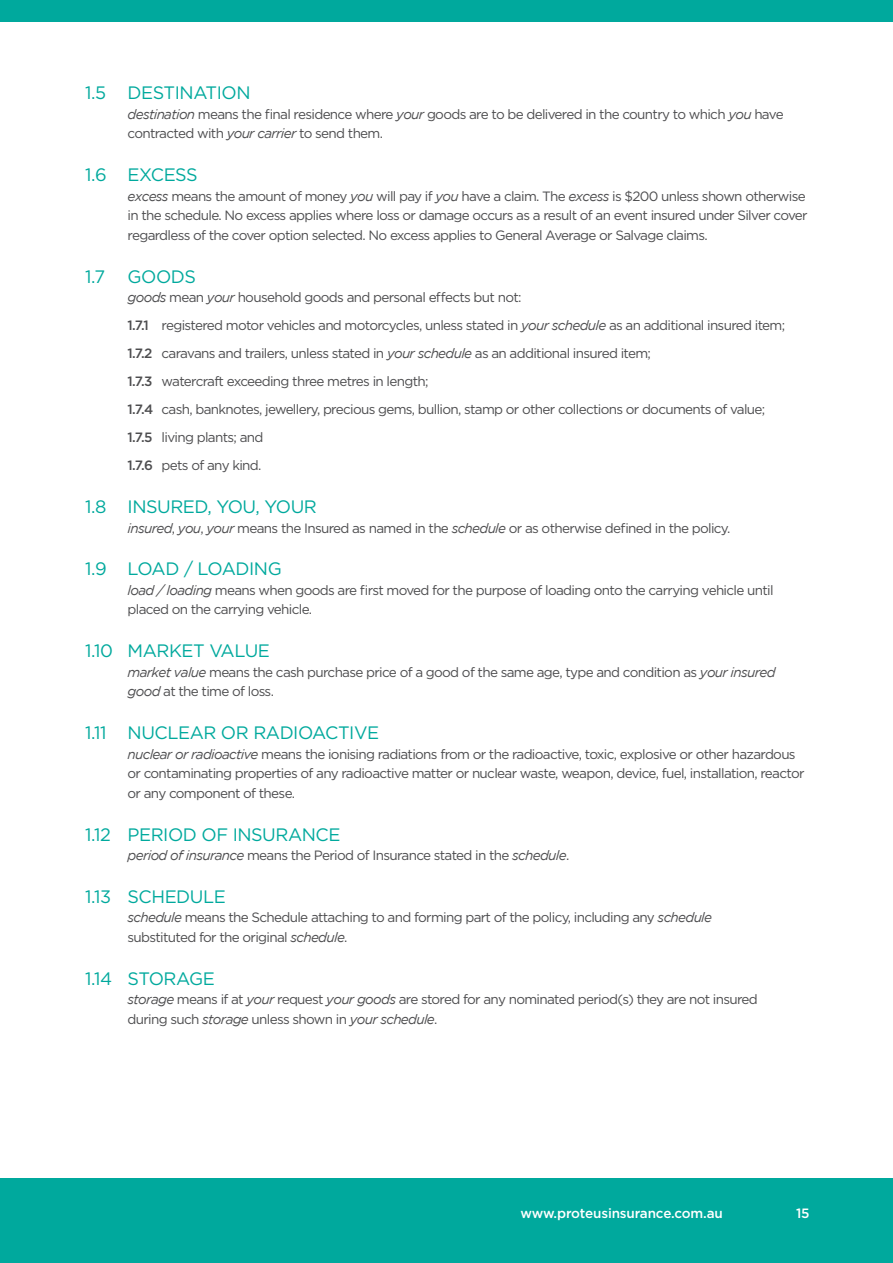
<style>
.page{position:relative;width:893px;height:1263px;background:#fff}
.page>*{position:absolute;margin:0;border:0;box-sizing:border-box;transform-origin:0 0}
.t1{font:18px "Gotham";letter-spacing:-.025em;color:#00a99d}
.t2{font:13.5px/19.5px "Gotham";letter-spacing:-.05em;color:#4d4d4f}
.t3{font:500 13.5px "Gotham";letter-spacing:-.01em;color:#fff}
.s1{font-style:italic}
.s2{font-weight:500}
</style>
<div class="page">
<div style="left:0;top:0;width:893px;height:21px;background:#00a99d"></div>
<div style="left:0;top:1178px;width:893px;height:85px;background:#00a99d"></div>
<h1 class="t1" style="left:85px;top:82px;width:167px">1.5 DESTINATION</h1>
<p class="t2" style="left:128px;top:104px;width:658px"><span class="s1">destination</span> means the final residence where <span class="s1">your</span> goods are to be delivered in the country to which <span class="s1">you</span> have contracted with <span class="s1">your carrier</span> to send them.</p>
<h1 class="t1" style="left:85px;top:163px;width:114px">1.6 EXCESS</h1>
<p class="t2" style="left:128px;top:186px;width:681px"><span class="s1">excess</span> means the amount of money <span class="s1">you</span> will pay if <span class="s1">you</span> have a claim. The <span class="s1">excess</span> is $200 unless shown otherwise in the schedule. No excess applies where loss or damage occurs as a result of an event insured under Silver cover regardless of the cover option selected. No excess applies to General Average or Salvage claims.</p>
<h1 class="t1" style="left:85px;top:265px;width:112px">1.7 GOODS</h1>
<p class="t2" style="left:128px;top:283px;width:659px;line-height:28px"><span class="s1">goods</span> mean <span class="s1">your</span> household goods and personal effects but not:<br><span class="s2">1.7.1</span> registered motor vehicles and motorcycles, unless stated in <span class="s1">your schedule</span> as an additional insured item; <span class="s2">1.7.2</span> caravans and trailers, unless stated in <span class="s1">your schedule</span> as an additional insured item;<br><span class="s2">1.7.3</span> watercraft exceeding three metres in length;<br><span class="s2">1.7.4</span> cash, banknotes, jewellery, precious gems, bullion, stamp or other collections or documents of value; <span class="s2">1.7.5</span> living plants; and<br><span class="s2">1.7.6</span> pets of any kind.</p>
<h1 class="t1" style="left:85px;top:495px;width:233px">1.8 INSURED, YOU, YOUR</h1>
<p class="t2" style="left:128px;top:518px;width:604px"><span class="s1">insured</span>, <span class="s1">you</span>, <span class="s1">your</span> means the Insured as named in the <span class="s1">schedule</span> or as otherwise defined in the policy.</p>
<h1 class="t1" style="left:85px;top:558px;width:198px">1.9 LOAD / LOADING</h1>
<p class="t2" style="left:128px;top:580px;width:647px"><span class="s1">load / loading</span> means when goods are first moved for the purpose of loading onto the carrying vehicle until placed on the carrying vehicle.</p>
<h1 class="t1" style="left:85px;top:639px;width:186px">1.10 MARKET VALUE</h1>
<p class="t2" style="left:128px;top:662px;width:650px"><span class="s1">market value</span> means the cash purchase price of a good of the same age, type and condition as <span class="s1">your insured good</span> at the time of loss.</p>
<h1 class="t1" style="left:85px;top:721px;width:296px">1.11 NUCLEAR OR RADIOACTIVE</h1>
<p class="t2" style="left:128px;top:744px;width:678px"><span class="s1">nuclear or radioactive</span> means the ionising radiations from or the radioactive, toxic, explosive or other hazardous or contaminating properties of any radioactive matter or nuclear waste, weapon, device, fuel, installation, reactor or any component of these.</p>
<h1 class="t1" style="left:85px;top:823px;width:257px">1.12 PERIOD OF INSURANCE</h1>
<p class="t2" style="left:128px;top:845px;width:443px"><span class="s1">period of insurance</span> means the Period of Insurance stated in the <span class="s1">schedule</span>.</p>
<h1 class="t1" style="left:85px;top:885px;width:142px">1.13 SCHEDULE</h1>
<p class="t2" style="left:128px;top:908px;width:586px"><span class="s1">schedule</span> means the Schedule attaching to and forming part of the policy, including any <span class="s1">schedule </span>substituted for the original <span class="s1">schedule</span>.</p>
<h1 class="t1" style="left:85px;top:967px;width:131px">1.14 STORAGE</h1>
<p class="t2" style="left:128px;top:989px;width:632px"><span class="s1">storage</span> means if at <span class="s1">your</span> request <span class="s1">your goods</span> are stored for any nominated period(s) they are not insured during such <span class="s1">storage</span> unless shown in <span class="s1">your schedule</span>.</p>
<p class="t3" style="left:520px;top:1205px;width:204px">www.proteusinsurance.com.au</p>
<p class="t3" style="left:796px;top:1205px;width:15px">15</p>
</div>
